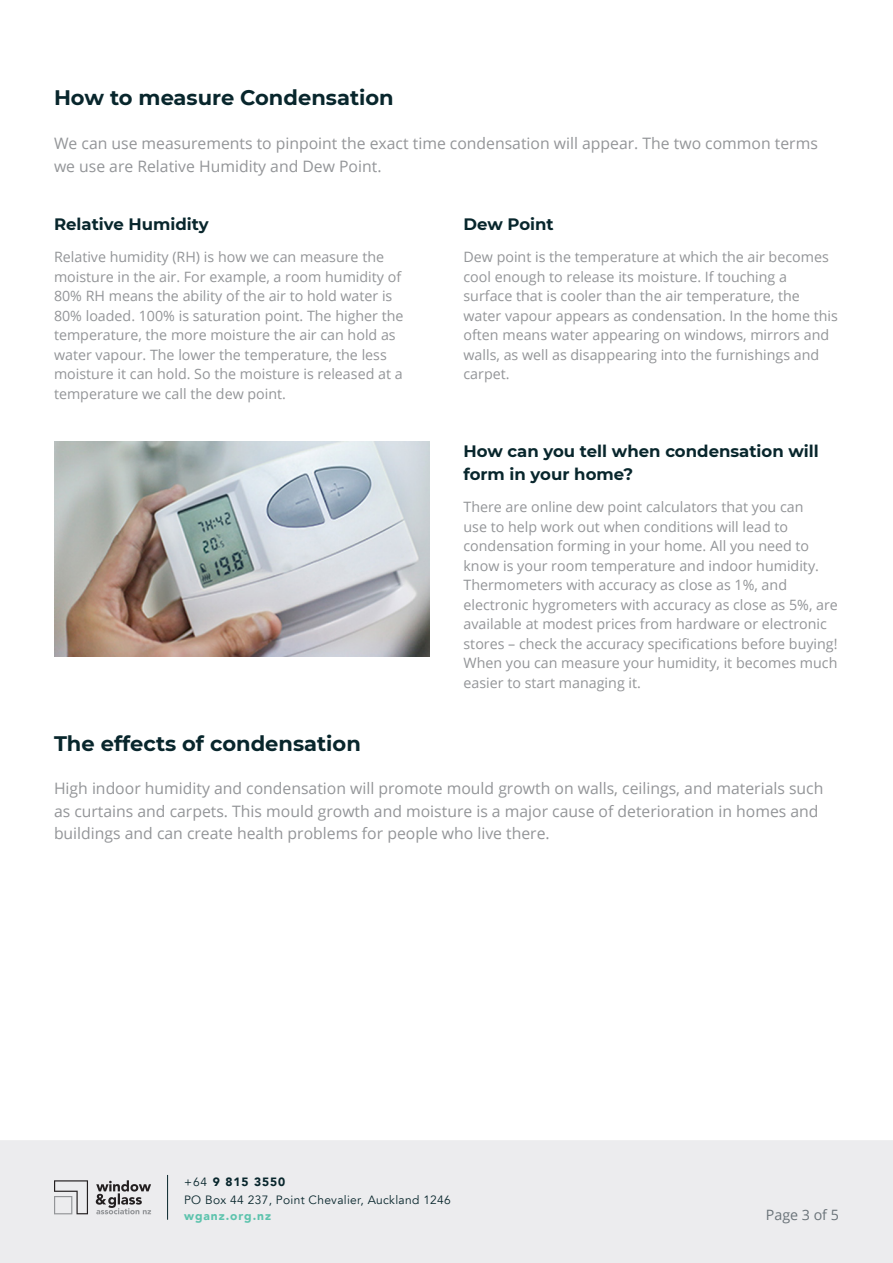
<style>
.page{position:relative;width:893px;height:1263px;background:#fff}
.page>*{position:absolute;margin:0;border:0;box-sizing:border-box;transform-origin:0 0}
.t1{font:700 21px "Montserrat";color:#08262c}
.t2{font:700 16.5px/22.5px "Montserrat";color:#08262c}
.t3{font:15.75px/22.5px "Open Sans";color:#939598}
.t4{font:14.25px/19.5px "Open Sans";color:#939598}
.t5{font:14.25px "Open Sans";color:#6a7379}
.t6{font:12px "Avenir";letter-spacing:.025em;color:#08262c}
.t7{font:900 12px "Avenir";letter-spacing:.08em;color:#5dc3ad}
.t8{font:900 12px "Avenir";letter-spacing:.08em;color:#08262c}
.s1{font-weight:400}
</style>
<div class="page">
<img style="left:54px;top:441px;width:375px;height:215px">
<div style="left:0;top:1140px;width:893px;height:123px;background:#ececee"></div>
<svg style="left:54px;top:1180px;width:97px;height:34px"></svg>
<hr style="left:167px;top:1175px;width:1px;height:45px;background:#08262c">
<p class="t1" style="left:54px;top:83px;width:341px">How to measure Condensation</p>
<p class="t3" style="left:54px;top:132px;width:765px">We can use measurements to pinpoint the exact time condensation will appear. The two common terms we use are Relative Humidity and Dew Point.</p>
<p class="t2" style="left:54px;top:212px;width:156px">Relative Humidity</p>
<p class="t4" style="left:54px;top:247px;width:351px">Relative humidity (RH) is how we can measure the moisture in the air. For example, a room humidity of 80% RH means the ability of the air to hold water is 80% loaded. 100% is saturation point. The higher the temperature, the more moisture the air can hold as water vapour. The lower the temperature, the less moisture it can hold. So the moisture is released at a temperature we call the dew point.</p>
<p class="t2" style="left:463px;top:212px;width:92px">Dew Point</p>
<p class="t4" style="left:463px;top:247px;width:376px">Dew point is the temperature at which the air becomes cool enough to release its moisture. If touching a surface that is cooler than the air temperature, the water vapour appears as condensation. In the home this often means water appearing on windows, mirrors and walls, as well as disappearing into the furnishings and carpet.</p>
<p class="t2" style="left:463px;top:439px;width:357px">How can you tell when condensation will form in your home?</p>
<p class="t4" style="left:463px;top:497px;width:376px">There are online dew point calculators that you can<br>use to help work out when conditions will lead to condensation forming in your home. All you need to know is your room temperature and indoor humidity.<br>Thermometers with accuracy as close as 1%, and electronic hygrometers with accuracy as close as 5%, are available at modest prices from hardware or electronic stores – check the accuracy specifications before buying!<br>When you can measure your humidity, it becomes much easier to start managing it.</p>
<p class="t1" style="left:54px;top:728px;width:308px">The effects of condensation</p>
<p class="t3" style="left:54px;top:777px;width:771px">High indoor humidity and condensation will promote mould growth on walls, ceilings, and materials such as curtains and carpets. This mould growth and moisture is a major cause of deterioration in homes and buildings and can create health problems for people who live there.</p>
<p class="t8" style="left:184px;top:1172px;width:103px"><span class="s1">+64</span> 9 815 3550</p>
<p class="t6" style="left:184px;top:1193px;width:268px">PO Box 44 237, Point Chevalier, Auckland 1246</p>
<p class="t7" style="left:184px;top:1206px;width:88px">wganz.org.nz</p>
<p class="t5" style="left:766px;top:1205px;width:75px">Page 3 of 5</p>
</div>
